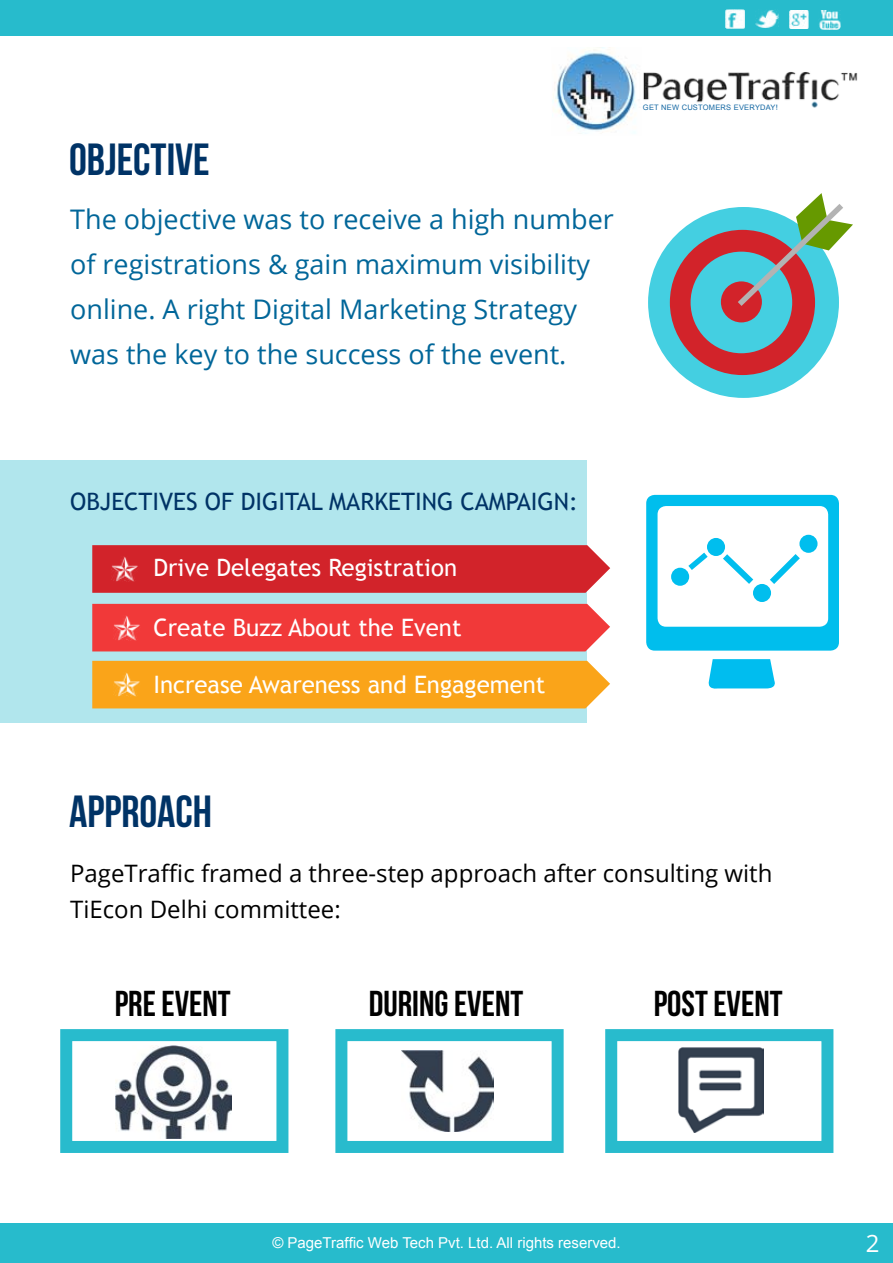
<style>
.page{position:relative;width:893px;height:1263px;background:#fff}
.page>*{position:absolute;margin:0;border:0;box-sizing:border-box;transform-origin:0 0}
.t1{font:45px "Bebas Neue";color:#036}
.t2{font:36px "Bebas Neue";color:#000}
.t3{font:27px/45px "Open Sans";color:#016699}
.t4{font:24px "Trebuchet MS";color:#fff}
.t5{font:24px/36px "Open Sans";color:#000}
.t6{font:24px "Trebuchet MS";color:#036}
.t7{font:24px "Open Sans";color:#fff}
.t8{font:15px "Arial";color:#fff}
.t9{font:7.5px "Arial";letter-spacing:.03em;color:#1266a2}
</style>
<div class="page">
<img style="left:116px;top:1045px;width:115px;height:94px">
<div style="left:60px;top:1029px;width:228px;height:124px;border:12px solid #28bbcd"></div>
<img style="left:401px;top:1050px;width:92px;height:81px">
<div style="left:335px;top:1029px;width:229px;height:124px;border:12px solid #28bbcd"></div>
<img style="left:678px;top:1047px;width:86px;height:86px">
<div style="left:605px;top:1029px;width:228px;height:124px;border:12px solid #28bbcd"></div>
<div style="left:646px;top:495px;width:193px;height:156px;background:#00beed;border-radius:9px"></div>
<div style="left:657px;top:506px;width:171px;height:121px;background:#fff;border-radius:9px"></div>
<div style="left:648px;top:207px;width:191px;height:191px;background:#44cfe1;border-radius:50%"></div>
<div style="left:670px;top:230px;width:145px;height:145px;background:#d2232a;border-radius:50%"></div>
<div style="left:691px;top:252px;width:101px;height:101px;background:#44cfe1;border-radius:50%"></div>
<div style="left:0;top:1223px;width:893px;height:40px;background:#27bbcc"></div>
<div style="left:0;top:0;width:893px;height:36px;background:#27bbcc"></div>
<img style="left:552px;top:47px;width:306px;height:87px">
<div style="left:1px;top:460px;width:586px;height:262px;background:#b1e6ed"></div>
<svg style="left:92px;top:545px;width:518px;height:48px;background:#d22930"></svg>
<img style="left:111px;top:557px;width:27px;height:24px">
<div style="left:92px;top:604px;width:518px;height:47px;background:#f13939"></div>
<div style="left:92px;top:661px;width:518px;height:47px;background:#faa419"></div>
<div style="left:721px;top:281px;width:41px;height:41px;background:#d2232a;border-radius:50%"></div>
<svg style="left:738px;top:193px;width:115px;height:113px"></svg>
<div style="left:671px;top:568px;width:18px;height:18px;background:#00beee;border-radius:50%"></div>
<div style="left:707px;top:538px;width:18px;height:18px;background:#00beee;border-radius:50%"></div>
<div style="left:753px;top:584px;width:18px;height:18px;background:#00beee;border-radius:50%"></div>
<div style="left:799px;top:535px;width:18px;height:18px;background:#00beee;border-radius:50%"></div>
<svg style="left:688px;top:553px;width:20px;height:17px"></svg>
<svg style="left:723px;top:554px;width:30px;height:30px"></svg>
<svg style="left:770px;top:554px;width:30px;height:30px"></svg>
<svg style="left:708px;top:659px;width:67px;height:30px;background:#17c3f0"></svg>
<img style="left:114px;top:615px;width:27px;height:25px">
<img style="left:114px;top:672px;width:27px;height:25px">
<img style="left:726px;top:9px;width:19px;height:20px">
<img style="left:755px;top:10px;width:23px;height:18px">
<img style="left:789px;top:10px;width:20px;height:19px">
<img style="left:819px;top:10px;width:21px;height:20px">
<h1 class="t1" style="left:69px;top:135px;width:142px">OBJECTIVE</h1>
<p class="t3" style="left:70px;top:196px;width:545px">The objective was to receive a high number of registrations &amp; gain maximum visibility online. A right Digital Marketing Strategy was the key to the success of the event.</p>
<p class="t9" style="left:643px;top:103px;width:136px">GET NEW CUSTOMERS EVERYDAY!</p>
<p class="t6" style="left:70px;top:487px;width:509px">objectives of digital marketing campaign:</p>
<p class="t4" style="left:153px;top:554px;width:305px">Drive Delegates Registration</p>
<p class="t4" style="left:153px;top:614px;width:310px">Create Buzz About the Event</p>
<p class="t4" style="left:153px;top:670px;width:393px">I ncrease Awareness and Engagement</p>
<h1 class="t1" style="left:69px;top:787px;width:144px">APPROACH</h1>
<p class="t5" style="left:70px;top:854px;width:704px">PageTraffic framed a three-step approach after consulting with<br>TiEcon Delhi committee:</p>
<h2 class="t2" style="left:115px;top:984px;width:118px">PRE EVENT</h2>
<h2 class="t2" style="left:369px;top:984px;width:156px">DURING EVENT</h2>
<h2 class="t2" style="left:654px;top:984px;width:130px">POST EVENT</h2>
<p class="t8" style="left:272px;top:1233px;width:350px">© PageTraffic Web Tech Pvt. Ltd. All rights reserved.</p>
<p class="t7" style="left:866px;top:1227px;width:15px">2</p>
</div>
